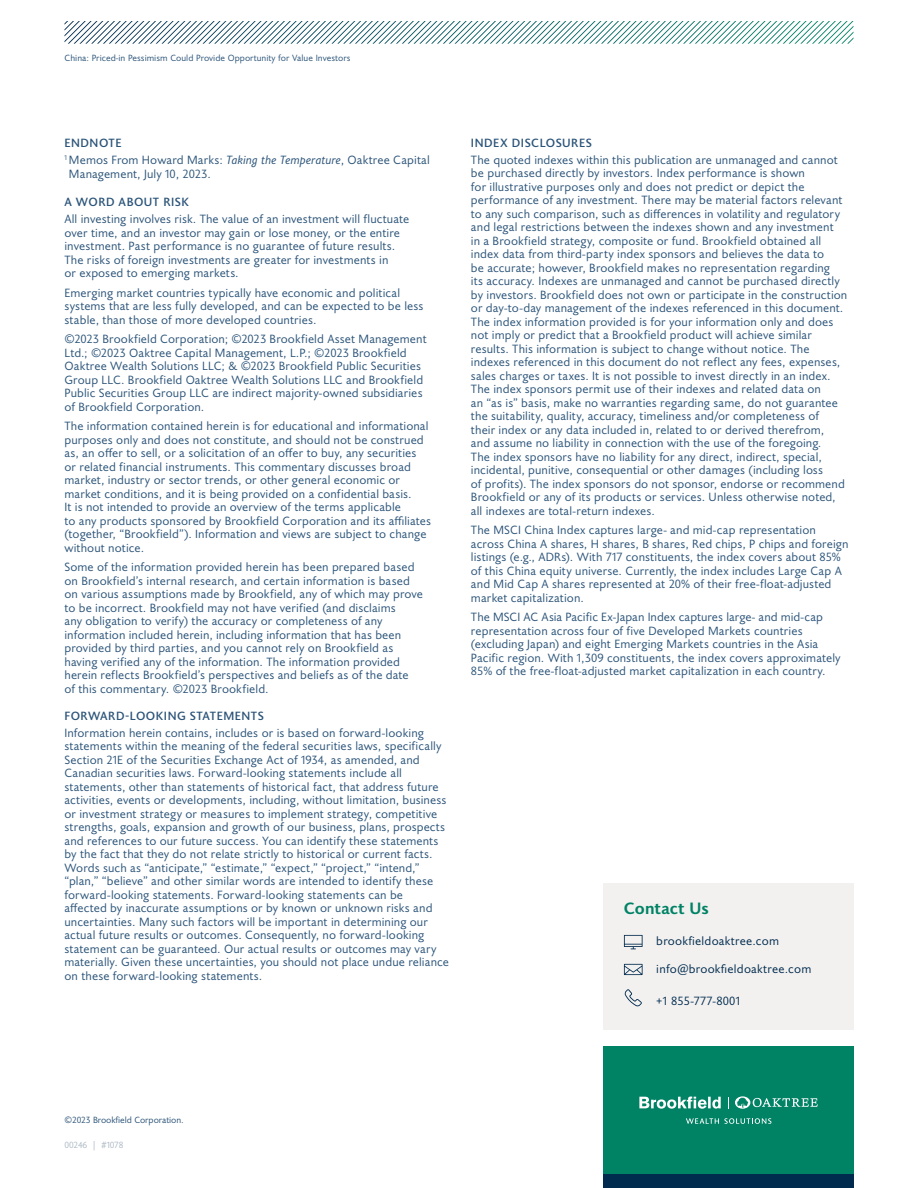
<style>
.page{position:relative;width:918px;height:1188px;background:#fff}
.page>*{position:absolute;margin:0;border:0;box-sizing:border-box;transform-origin:0 0}
.t1{font:700 16.5px "Joanna Sans Nova";color:#008265}
.t2{font:12px/13.5px "Joanna Sans Nova";letter-spacing:.005em;color:#2b5479}
.t3{font:12px "Joanna Sans Nova";letter-spacing:.02em;color:#002a4e}
.t4{font:500 12px "Joanna Sans Nova";letter-spacing:.04em;color:#2b5479}
.t5{font:9px "Joanna Sans Nova";color:#2b5479}
.t6{font:9px "Joanna Sans Nova";letter-spacing:-.01em;color:#acb8c4}
.s1{font-weight:500}
.s2{font-style:italic}
</style>
<div class="page">
<svg style="left:64px;top:21px;width:790px;height:23px"></svg>
<div style="left:603px;top:1173px;width:251px;height:15px;background:#002a4e"></div>
<div style="left:603px;top:1046px;width:251px;height:127px;background:#008265"></div>
<svg style="left:639px;top:1097px;width:82px;height:12px"></svg>
<svg style="left:735px;top:1096px;width:83px;height:13px"></svg>
<svg style="left:686px;top:1118px;width:85px;height:6px"></svg>
<div style="left:603px;top:884px;width:251px;height:146px;background:#f2f1ef"></div>
<svg style="left:624px;top:935px;width:19px;height:14px"></svg>
<svg style="left:624px;top:964px;width:19px;height:11px"></svg>
<svg style="left:624px;top:989px;width:18px;height:17px"></svg>
<p class="t5" style="left:64px;top:51px;width:288px">China: Priced-in Pessimism Could Provide Opportunity for Value Investors</p>
<p class="t2" style="left:64px;top:134px;width:367px;line-height:17.2px"><span class="s1">ENDNOTE<br></span><sup>1</sup> Memos From Howard Marks: <span class="s2">Taking the Temperature</span>, Oaktree Capital</p>
<p class="t2" style="left:69px;top:166px;width:143px">Management, July 10, 2023.</p>
<p class="t4" style="left:64px;top:193px;width:126px">A WORD ABOUT RISK</p>
<p class="t2" style="left:64px;top:212px;width:346px">All investing involves risk. The value of an investment will fluctuate over time, and an investor may gain or lose money, or the entire investment. Past performance is no guarantee of future results.<br>The risks of foreign investments are greater for investments in<br>or exposed to emerging markets.</p>
<p class="t2" style="left:64px;top:285px;width:361px">Emerging market countries typically have economic and political systems that are less fully developed, and can be expected to be less stable, than those of more developed countries.</p>
<p class="t2" style="left:64px;top:332px;width:364px">©2023 Brookfield Corporation; ©2023 Brookfield Asset Management Ltd.; ©2023 Oaktree Capital Management, L.P.; ©2023 Brookfield Oaktree Wealth Solutions LLC; &amp; ©2023 Brookfield Public Securities Group LLC. Brookfield Oaktree Wealth Solutions LLC and Brookfield Public Securities Group LLC are indirect majority-owned subsidiaries of Brookfield Corporation.</p>
<p class="t2" style="left:64px;top:419px;width:368px">The information contained herein is for educational and informational purposes only and does not constitute, and should not be construed as, an offer to sell, or a solicitation of an offer to buy, any securities or related financial instruments. This commentary discusses broad market, industry or sector trends, or other general economic or market conditions, and it is being provided on a confidential basis.<br>It is not intended to provide an overview of the terms applicable<br>to any products sponsored by Brookfield Corporation and its affiliates (together, “Brookfield”). Information and views are subject to change without notice.</p>
<p class="t2" style="left:64px;top:560px;width:360px">Some of the information provided herein has been prepared based on Brookfield’s internal research, and certain information is based on various assumptions made by Brookfield, any of which may prove to be incorrect. Brookfield may not have verified (and disclaims<br>any obligation to verify) the accuracy or completeness of any information included herein, including information that has been provided by third parties, and you cannot rely on Brookfield as having verified any of the information. The information provided herein reflects Brookfield’s perspectives and beliefs as of the date<br>of this commentary. ©2023 Brookfield.</p>
<p class="t4" style="left:64px;top:707px;width:201px">FORWARD-LOOKING STATEMENTS</p>
<p class="t2" style="left:64px;top:726px;width:386px">Information herein contains, includes or is based on forward-looking statements within the meaning of the federal securities laws, specifically Section 21E of the Securities Exchange Act of 1934, as amended, and Canadian securities laws. Forward-looking statements include all statements, other than statements of historical fact, that address future activities, events or developments, including, without limitation, business or investment strategy or measures to implement strategy, competitive strengths, goals, expansion and growth of our business, plans, prospects and references to our future success. You can identify these statements by the fact that they do not relate strictly to historical or current facts.<br>Words such as “anticipate,” “estimate,” “expect,” “project,” “intend,” “plan,” “believe” and other similar words are intended to identify these forward-looking statements. Forward-looking statements can be<br>affected by inaccurate assumptions or by known or unknown risks and uncertainties. Many such factors will be important in determining our actual future results or outcomes. Consequently, no forward-looking statement can be guaranteed. Our actual results or outcomes may vary materially. Given these uncertainties, you should not place undue reliance on these forward-looking statements.</p>
<p class="t4" style="left:471px;top:134px;width:122px">INDEX DISCLOSURES</p>
<p class="t2" style="left:471px;top:153px;width:378px">The quoted indexes within this publication are unmanaged and cannot be purchased directly by investors. Index performance is shown<br>for illustrative purposes only and does not predict or depict the performance of any investment. There may be material factors relevant to any such comparison, such as differences in volatility and regulatory and legal restrictions between the indexes shown and any investment<br>in a Brookfield strategy, composite or fund. Brookfield obtained all index data from third-party index sponsors and believes the data to<br>be accurate; however, Brookfield makes no representation regarding<br>its accuracy. Indexes are unmanaged and cannot be purchased directly by investors. Brookfield does not own or participate in the construction or day-to-day management of the indexes referenced in this document.<br>The index information provided is for your information only and does not imply or predict that a Brookfield product will achieve similar results. This information is subject to change without notice. The indexes referenced in this document do not reflect any fees, expenses, sales charges or taxes. It is not possible to invest directly in an index.<br>The index sponsors permit use of their indexes and related data on<br>an “as is” basis, make no warranties regarding same, do not guarantee the suitability, quality, accuracy, timeliness and/or completeness of<br>their index or any data included in, related to or derived therefrom,<br>and assume no liability in connection with the use of the foregoing.<br>The index sponsors have no liability for any direct, indirect, special, incidental, punitive, consequential or other damages (including loss<br>of profits). The index sponsors do not sponsor, endorse or recommend Brookfield or any of its products or services. Unless otherwise noted, all indexes are total-return indexes.</p>
<p class="t2" style="left:471px;top:523px;width:379px">The MSCI China Index captures large- and mid-cap representation across China A shares, H shares, B shares, Red chips, P chips and foreign listings (e.g., ADRs). With 717 constituents, the index covers about 85% of this China equity universe. Currently, the index includes Large Cap A and Mid Cap A shares represented at 20% of their free-float-adjusted market capitalization.</p>
<p class="t2" style="left:471px;top:610px;width:371px">The MSCI AC Asia Pacific Ex-Japan Index captures large- and mid-cap representation across four of five Developed Markets countries (excluding Japan) and eight Emerging Markets countries in the Asia Pacific region. With 1,309 constituents, the index covers approximately 85% of the free-float-adjusted market capitalization in each country.</p>
<h1 class="t1" style="left:624px;top:896px;width:86px">Contact Us</h1>
<p class="t3" style="left:656px;top:932px;width:124px">brookfieldoaktree.com</p>
<p class="t3" style="left:656px;top:960px;width:157px">info@brookfieldoaktree.com</p>
<p class="t3" style="left:656px;top:992px;width:85px">+1 855-777-8001</p>
<p class="t5" style="left:64px;top:1114px;width:121px">©2023 Brookfield Corporation.</p>
<p class="t6" style="left:64px;top:1139px;width:61px">00246 | #1078</p>
</div>
